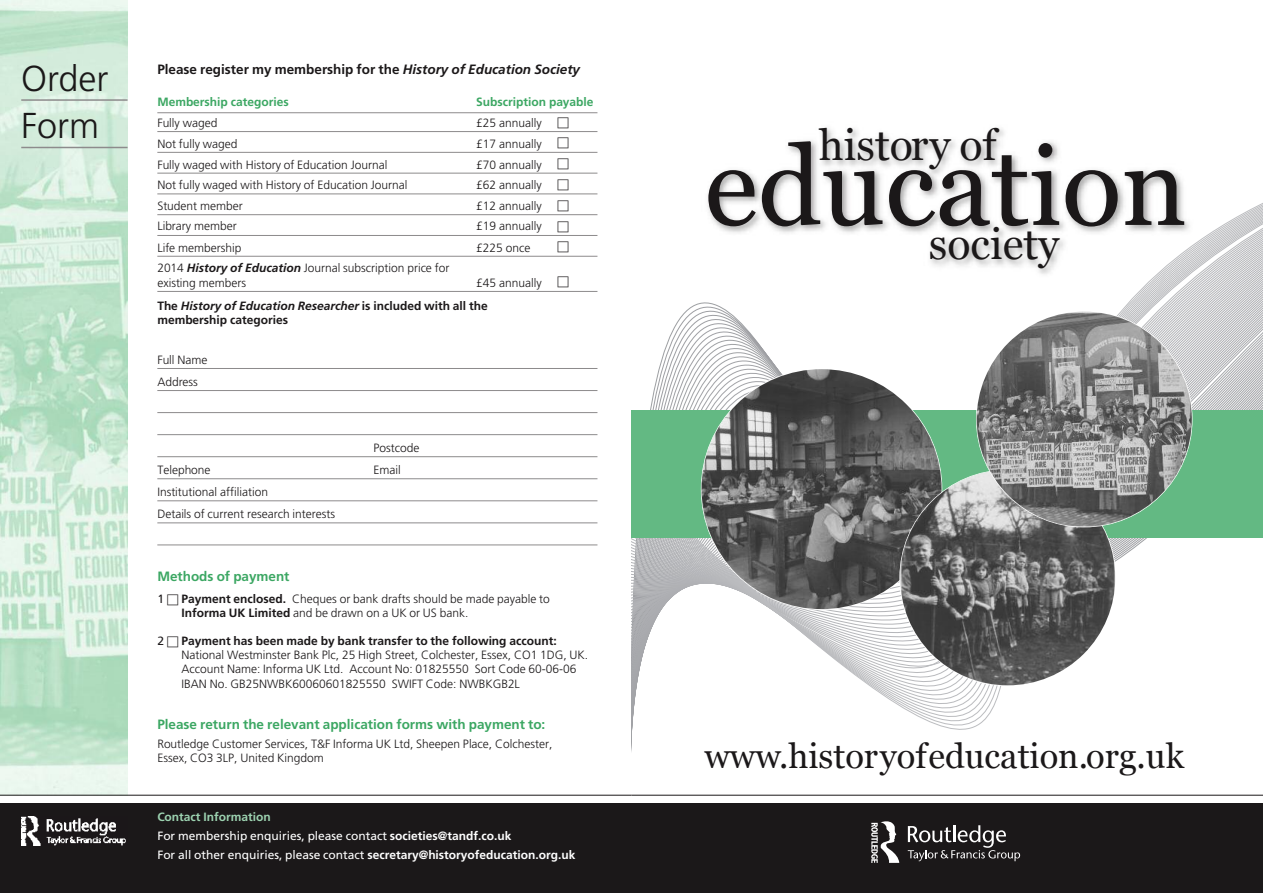
<style>
.page{position:relative;width:1263px;height:893px;background:#fff}
.page>*{position:absolute;margin:0;border:0;box-sizing:border-box;transform-origin:0 0}
.t1{font:110.7px "Georgia";color:#1b1819}
.t2{font:42.9px "Georgia";color:#1b1819}
.t3{font:300 36px/47.4px "Frutiger";color:#1b1819}
.t4{font:34.5px "Georgia";color:#1b1819}
.t5{font:700 13.5px "Frutiger";color:#3ca763}
.t6{font:700 13.5px "Frutiger";color:#1b1819}
.t7{font:300 12px/14.4px "Frutiger";color:#1b1819}
.t8{font:12px/18.6px "Frutiger";color:#fff}
.t9{font:700 12px/14.4px "Frutiger";color:#1b1819}
.t10{font:700 12px "Frutiger";color:#3ca763}
.t11{font:12px "Universal Newswith Comm Pi";color:#1b1819}
.s1{font-style:italic}
.s2{font-weight:700;font-style:italic}
.s3{font-weight:400}
.s4{font-family:"Universal Newswith Comm Pi";font-weight:400}
.s5{font-weight:700}
.s6{font-weight:700;color:#9dd3b1}
</style>
<div class="page">
<img style="left:575px;top:112px;width:608px;height:180px">
<svg style="left:631px;top:187px;width:632px;height:565px"></svg>
<div style="left:631px;top:410px;width:632px;height:128px;background:#63b983"></div>
<img style="left:0;top:0;width:128px;height:795px">
<div style="left:631px;top:804px;width:632px;height:89px;background:#1b1819"></div>
<svg style="left:908px;top:825px;width:112px;height:36px"></svg>
<svg style="left:871px;top:821px;width:28px;height:42px"></svg>
<div style="left:0;top:804px;width:631px;height:89px;background:#1b1819"></div>
<img style="left:21px;top:817px;width:105px;height:29px">
<hr style="left:631px;top:795px;width:632px;height:1px;background:#1b1819">
<hr style="left:0;top:795px;width:631px;height:1px;background:#1b1819">
<hr style="left:157px;top:112px;width:440px;height:1px;background:#8d8b8c">
<hr style="left:157px;top:131px;width:440px;height:1px;background:#8d8b8c">
<hr style="left:157px;top:152px;width:440px;height:1px;background:#8d8b8c">
<hr style="left:157px;top:173px;width:440px;height:1px;background:#8d8b8c">
<hr style="left:157px;top:194px;width:440px;height:1px;background:#8d8b8c">
<hr style="left:157px;top:214px;width:440px;height:1px;background:#8d8b8c">
<hr style="left:157px;top:235px;width:440px;height:1px;background:#8d8b8c">
<hr style="left:157px;top:256px;width:440px;height:1px;background:#8d8b8c">
<hr style="left:157px;top:291px;width:440px;height:1px;background:#8d8b8c">
<hr style="left:157px;top:368px;width:440px;height:1px;background:#8d8b8c">
<hr style="left:157px;top:390px;width:440px;height:1px;background:#8d8b8c">
<hr style="left:157px;top:412px;width:440px;height:1px;background:#8d8b8c">
<hr style="left:157px;top:434px;width:440px;height:1px;background:#8d8b8c">
<hr style="left:157px;top:456px;width:440px;height:1px;background:#8d8b8c">
<hr style="left:157px;top:478px;width:440px;height:1px;background:#8d8b8c">
<hr style="left:157px;top:500px;width:440px;height:1px;background:#8d8b8c">
<hr style="left:157px;top:522px;width:440px;height:1px;background:#8d8b8c">
<hr style="left:157px;top:545px;width:440px;height:1px;background:#8d8b8c">
<hr style="left:21px;top:99px;width:107px;height:2px;background:#8d8b8c">
<hr style="left:21px;top:147px;width:107px;height:1px;background:#8d8b8c">
<img style="left:701px;top:369px;width:240px;height:240px">
<img style="left:900px;top:470px;width:215px;height:215px">
<img style="left:977px;top:312px;width:215px;height:215px">
<h3 class="t3" style="left:21px;top:57px;width:89px">Order<br>Form</h3>
<p class="t6" style="left:157px;top:64px;width:424px">Please register my membership for the <span class="s1">History of Education Society</span></p>
<p class="t10" style="left:157px;top:97px;width:133px">Membership categories</p>
<p class="t10" style="left:476px;top:97px;width:119px">Subscription payable</p>
<p class="t7" style="left:157px;top:116px;width:62px">Fully waged</p>
<p class="t7" style="left:476px;top:116px;width:67px">£25 annually</p>
<p class="t11" style="left:557px;top:117px;width:13px">□</p>
<p class="t7" style="left:157px;top:137px;width:82px">Not fully waged</p>
<p class="t7" style="left:476px;top:137px;width:67px">£17 annually</p>
<p class="t11" style="left:557px;top:137px;width:13px">□</p>
<p class="t7" style="left:157px;top:158px;width:232px">Fully waged with History of Education Journal</p>
<p class="t7" style="left:476px;top:158px;width:67px">£70 annually</p>
<p class="t11" style="left:557px;top:158px;width:13px">□</p>
<p class="t7" style="left:157px;top:179px;width:252px">Not fully waged with History of Education Journal</p>
<p class="t7" style="left:476px;top:179px;width:67px">£62 annually</p>
<p class="t11" style="left:557px;top:179px;width:13px">□</p>
<p class="t7" style="left:157px;top:200px;width:87px">Student member</p>
<p class="t7" style="left:476px;top:200px;width:67px">£12 annually</p>
<p class="t11" style="left:557px;top:200px;width:13px">□</p>
<p class="t7" style="left:157px;top:219px;width:81px">Library member</p>
<p class="t7" style="left:476px;top:219px;width:67px">£19 annually</p>
<p class="t11" style="left:557px;top:220px;width:13px">□</p>
<p class="t7" style="left:157px;top:241px;width:86px">Life membership</p>
<p class="t7" style="left:476px;top:241px;width:56px">£225 once</p>
<p class="t11" style="left:557px;top:241px;width:13px">□</p>
<p class="t7" style="left:157px;top:262px;width:294px">2014 <span class="s2">History of Education</span> Journal subscription price for existing members</p>
<p class="t7" style="left:476px;top:276px;width:67px">£45 annually</p>
<p class="t11" style="left:557px;top:276px;width:13px">□</p>
<p class="t9" style="left:157px;top:299px;width:332px">The <span class="s1">History of Education Researcher</span> is included with all the membership categories</p>
<p class="t7" style="left:157px;top:350px;width:52px;line-height:22px">Full Name<br>Address</p>
<p class="t7" style="left:373px;top:442px;width:47px">Postcode</p>
<p class="t7" style="left:157px;top:464px;width:55px">Telephone</p>
<p class="t7" style="left:373px;top:464px;width:29px">Email</p>
<p class="t7" style="left:157px;top:482px;width:179px;line-height:22px">Institutional affiliation<br>Details of current research interests</p>
<p class="t5" style="left:157px;top:571px;width:134px">Methods of payment</p>
<p class="t7" style="left:182px;top:593px;width:370px;text-indent:-24px"><span class="s3">1</span> <span class="s4">□</span> <span class="s5">Payment enclosed.</span> Cheques or bank drafts should be made payable to<br><span class="s5">Informa UK Limited</span> and be drawn on a UK or US bank.</p>
<p class="t7" style="left:182px;top:634px;width:408px;text-indent:-24px"><span class="s3">2</span> <span class="s4">□</span> <span class="s5">Payment has been made by bank transfer to the following account:<br></span>National Westminster Bank Plc, 25 High Street, Colchester, Essex, CO1 1DG, UK.<br>Account Name: Informa UK Ltd. Account No: 01825550 Sort Code 60-06-06<br>IBAN No. GB25NWBK60060601825550 SWIFT Code: NWBKGB2L</p>
<p class="t5" style="left:157px;top:718px;width:390px">Please return the relevant application forms with payment to:</p>
<p class="t7" style="left:157px;top:737px;width:397px">Routledge Customer Services, T&amp;F Informa UK Ltd, Sheepen Place, Colchester,<br>Essex, CO3 3LP, United Kingdom</p>
<p class="t8" style="left:157px;top:809px;width:420px"><span class="s6">Contact Information<br></span>For membership enquiries, please contact <span class="s5">societies@tandf.co.uk<br></span>For all other enquiries, please contact <span class="s5">secretary@historyofeducation.org.uk</span></p>
<h2 class="t2" style="left:819px;top:121px;width:182px">history of</h2>
<h1 class="t1" style="left:704px;top:124px;width:484px">education</h1>
<h2 class="t2" style="left:929px;top:220px;width:133px">society</h2>
<h3 class="t4" style="left:704px;top:736px;width:481px">www.historyofeducation.org.uk</h3>
</div>
